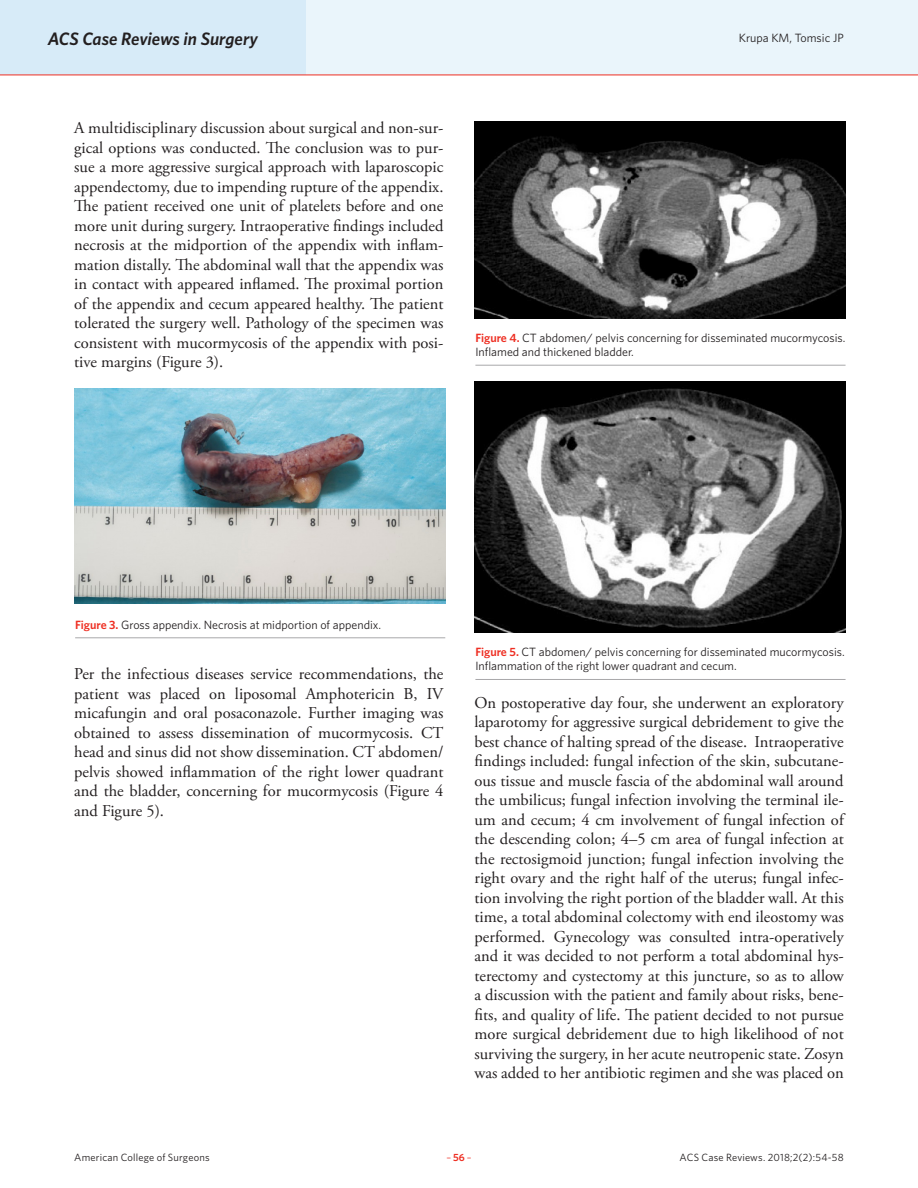
<style>
.page{position:relative;width:918px;height:1188px;background:#fff}
.page>*{position:absolute;margin:0;border:0;box-sizing:border-box;transform-origin:0 0}
.t1{font:italic 600 18px "Whitney";letter-spacing:-.005em;color:#231f20}
.Article_Body_no_inde{font:16.5px/19.5px "Adobe Garamond Pro";color:#231f20;text-align:justify}
.Caption_New{font:12px/14.4px "Whitney";color:#231f20}
.t2{font:10.5px "Whitney";letter-spacing:.02em;color:#231f20}
.t3{font:10.5px "Whitney";color:#ee2e22}
.s1{font-weight:600;color:#ee2e22}
.s2{font-weight:600}
</style>
<div class="page">
<div style="left:0;top:0;width:918px;height:75px;background:#eaf5fb"></div>
<div style="left:0;top:0;width:306px;height:75px;background:#d7ebf8"></div>
<hr style="left:0;top:75px;width:918px;height:1px;background:#ee2e22">
<hr style="left:75px;top:638px;width:370px;height:1px;background:#a9a8aa">
<hr style="left:475px;top:365px;width:371px;height:1px;background:#a9a8aa">
<hr style="left:475px;top:679px;width:371px;height:1px;background:#a9a8aa">
<img style="left:74px;top:389px;width:371px;height:214px">
<img style="left:475px;top:122px;width:371px;height:197px">
<img style="left:475px;top:381px;width:371px;height:252px">
<p class="t1" style="left:48px;top:26px;width:212px">ACS Case Reviews in Surgery</p>
<p class="Caption_New" style="left:739px;top:31px;width:106px">Krupa KM, Tomsic JP</p>
<p class="Article_Body_no_inde" style="left:74px;top:119px;width:371px">A multidisciplinary discussion about surgical and non-sur&shy;gical options was conducted. The conclusion was to pur&shy;sue a more aggressive surgical approach with laparoscopic appendectomy, due to impending rupture of the appendix.<br>The patient received one unit of platelets before and one more unit during surgery. Intraoperative findings included necrosis at the midportion of the appendix with inflam&shy;mation distally. The abdominal wall that the appendix was in contact with appeared inflamed. The proximal portion of the appendix and cecum appeared healthy. The patient tolerated the surgery well. Pathology of the specimen was consistent with mucormycosis of the appendix with posi&shy;tive margins (Figure 3).</p>
<p class="Caption_New" style="left:475px;top:330px;width:372px"><span class="s1">Figure 4.</span> CT abdomen/ pelvis concerning for disseminated mucormycosis.<br>Inflamed and thickened bladder.</p>
<p class="Caption_New" style="left:75px;top:617px;width:308px"><span class="s1">Figure 3.</span> Gross appendix. Necrosis at midportion of appendix.</p>
<p class="Article_Body_no_inde" style="left:74px;top:665px;width:371px">Per the infectious diseases service recommendations, the patient was placed on liposomal Amphotericin B, IV micafungin and oral posaconazole. Further imaging was obtained to assess dissemination of mucormycosis. CT head and sinus did not show dissemination. CT abdomen/ pelvis showed inflammation of the right lower quadrant and the bladder, concerning for mucormycosis (Figure 4 and Figure 5).</p>
<p class="Caption_New" style="left:475px;top:644px;width:371px"><span class="s1">Figure 5.</span> CT abdomen/ pelvis concerning for disseminated mucormycosis.<br>Inflammation of the right lower quadrant and cecum.</p>
<p class="Article_Body_no_inde" style="left:475px;top:693px;width:371px">On postoperative day four, she underwent an exploratory laparotomy for aggressive surgical debridement to give the best chance of halting spread of the disease. Intraoperative findings included: fungal infection of the skin, subcutane&shy;ous tissue and muscle fascia of the abdominal wall around the umbilicus; fungal infection involving the terminal ile&shy;um and cecum; 4 cm involvement of fungal infection of the descending colon; 4–5 cm area of fungal infection at the rectosigmoid junction; fungal infection involving the right ovary and the right half of the uterus; fungal infec&shy;tion involving the right portion of the bladder wall. At this time, a total abdominal colectomy with end ileostomy was performed. Gynecology was consulted intra-operatively and it was decided to not perform a total abdominal hys&shy;terectomy and cystectomy at this juncture, so as to allow a discussion with the patient and family about risks, bene&shy;fits, and quality of life. The patient decided to not pursue more surgical debridement due to high likelihood of not surviving the surgery, in her acute neutropenic state. Zosyn was added to her antibiotic regimen and she was placed on</p>
<p class="t2" style="left:74px;top:1150px;width:137px">American College of Surgeons</p>
<p class="t3" style="left:446px;top:1150px;width:27px">–<span class="s2">56</span>–</p>
<p class="t2" style="left:680px;top:1150px;width:166px">ACS Case Reviews. 2018;2(2):54-58</p>
</div>
